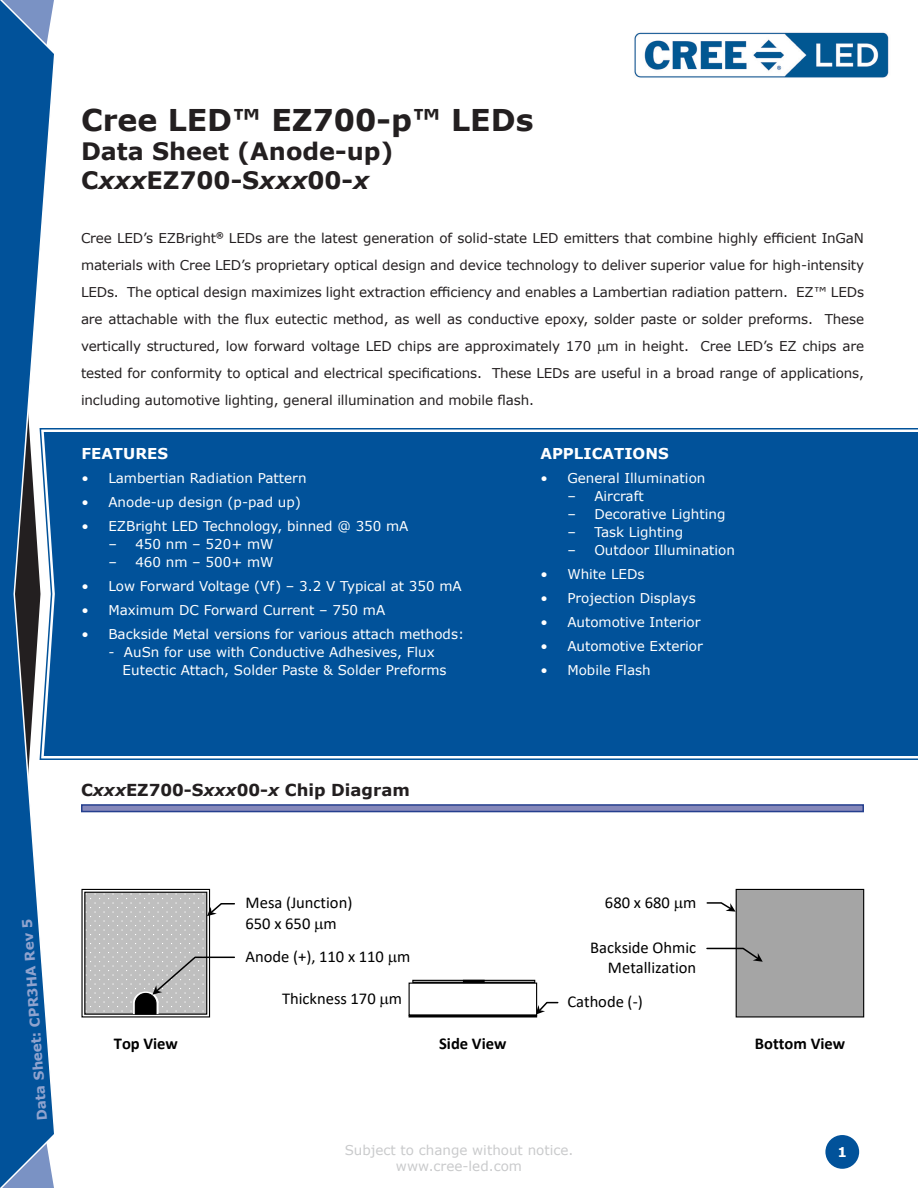
<style>
.page{position:relative;width:918px;height:1188px;background:#fff}
.page>*{position:absolute;margin:0;border:0;box-sizing:border-box;transform-origin:0 0}
.t1{font:700 30px "Verdana";color:#231f20}
.t2{font:700 24px "Verdana";color:#231f20}
.t3{font:16.5px/20.1px "Calibri";color:#000;text-align:right}
.t4{font:700 16.5px "Verdana";color:#231f20}
.t5{font:700 16.5px "Calibri";letter-spacing:-.005em;color:#000}
.t6{font:700 15px "Verdana";color:#fff}
.t7{font:13.5px/27px "Verdana";letter-spacing:-.01em;color:#231f20;text-align:justify}
.t8{font:13.5px/18px "Verdana";color:#fff}
.t9{font:13.5px "Verdana";color:#939598}
.t10{font:700 13.5px "Verdana";color:#90a3ce}
.t11{font:700 13.5px "Verdana";color:#fff}
.s1{font-style:italic}
</style>
<div class="page">
<img style="left:634px;top:32px;width:255px;height:46px">
<div style="left:825px;top:1135px;width:34px;height:34px;background:#01529a;border-radius:50%"></div>
<svg style="left:0;top:0;width:54px;height:1188px"></svg>
<svg style="left:39px;top:427px;width:879px;height:334px"></svg>
<div style="left:44px;top:432px;width:874px;height:324px;background:#01529a"></div>
<svg style="left:81px;top:804px;width:783px;height:8px;background:#6771ac"></svg>
<div style="left:736px;top:889px;width:128px;height:128px;background:#a5a5a5"></div>
<div style="left:736px;top:889px;width:128px;height:129px;border:1px solid #000"></div>
<svg style="left:706px;top:947px;width:57px;height:15px"></svg>
<svg style="left:537px;top:1001px;width:22px;height:14px"></svg>
<svg style="left:706px;top:901px;width:30px;height:11px"></svg>
<svg style="left:84px;top:891px;width:124px;height:65px"></svg>
<div style="left:81px;top:889px;width:129px;height:129px;border:1px solid #000"></div>
<div style="left:85px;top:892px;width:122px;height:122px;background:#bfbfbf"></div>
<div style="left:84px;top:892px;width:123px;height:123px;border:1px solid #000"></div>
<div style="left:409px;top:1015px;width:128px;height:3px;border:1px solid #000"></div>
<div style="left:412px;top:980px;width:123px;height:3px;border:1px solid #000"></div>
<div style="left:463px;top:980px;width:22px;height:3px;border:1px solid #000"></div>
<svg style="left:133px;top:956px;width:102px;height:59px"></svg>
<svg style="left:207px;top:902px;width:28px;height:14px"></svg>
<p class="t1" style="left:81px;top:99px;width:454px">Cree LED™ EZ700-p™ LEDs</p>
<p class="t2" style="left:81px;top:134px;width:314px">Data Sheet (Anode-up)</p>
<p class="t2" style="left:81px;top:163px;width:290px">C<span class="s1">xxx</span>EZ700-S<span class="s1">xxx</span>00-<span class="s1">x</span></p>
<p class="t7" style="left:81px;top:224px;width:785px">Cree LED’s EZBright<sup>®</sup> LEDs are the latest generation of solid-state LED emitters that combine highly efficient InGaN materials with Cree LED’s proprietary optical design and device technology to deliver superior value for high-intensity LEDs. The optical design maximizes light extraction efficiency and enables a Lambertian radiation pattern. EZ™ LEDs are attachable with the flux eutectic method, as well as conductive epoxy, solder paste or solder preforms. These vertically structured, low forward voltage LED chips are approximately 170 m in height. Cree LED’s EZ chips are tested for conformity to optical and electrical specifications. These LEDs are useful in a broad range of applications, including automotive lighting, general illumination and mobile flash.</p>
<p class="t6" style="left:81px;top:443px;width:88px">FEATURES</p>
<p class="t8" style="left:81px;top:469px;width:227px">• Lambertian Radiation Pattern</p>
<p class="t8" style="left:81px;top:493px;width:221px">• Anode-up design (p-pad up)</p>
<p class="t8" style="left:81px;top:517px;width:329px">• EZBright LED Technology, binned @ 350 mA</p>
<p class="t8" style="left:108px;top:535px;width:167px">– 450 nm – 520+ mW</p>
<p class="t8" style="left:108px;top:553px;width:167px">– 460 nm – 500+ mW</p>
<p class="t8" style="left:81px;top:577px;width:382px">• Low Forward Voltage (Vf) – 3.2 V Typical at 350 mA</p>
<p class="t8" style="left:81px;top:601px;width:305px">• Maximum DC Forward Current – 750 mA</p>
<p class="t8" style="left:81px;top:625px;width:384px">• Backside Metal versions for various attach methods:</p>
<p class="t8" style="left:123px;top:643px;width:325px;text-indent:-14px">- AuSn for use with Conductive Adhesives, Flux<br>Eutectic Attach, Solder Paste &amp; Solder Preforms</p>
<p class="t6" style="left:540px;top:443px;width:130px">APPLICATIONS</p>
<p class="t8" style="left:540px;top:469px;width:167px">• General Illumination</p>
<p class="t8" style="left:567px;top:487px;width:78px">– Aircraft</p>
<p class="t8" style="left:567px;top:505px;width:160px">– Decorative Lighting</p>
<p class="t8" style="left:567px;top:523px;width:117px">– Task Lighting</p>
<p class="t8" style="left:567px;top:541px;width:169px">– Outdoor Illumination</p>
<p class="t8" style="left:540px;top:565px;width:106px">• White LEDs</p>
<p class="t8" style="left:540px;top:589px;width:157px">• Projection Displays</p>
<p class="t8" style="left:540px;top:613px;width:162px">• Automotive Interior</p>
<p class="t8" style="left:540px;top:637px;width:164px">• Automotive Exterior</p>
<p class="t8" style="left:540px;top:661px;width:112px">• Mobile Flash</p>
<p class="t4" style="left:81px;top:778px;width:330px">C<span class="s1">xxx</span>EZ700-S<span class="s1">xxx</span>00-<span class="s1">x</span> Chip Diagram</p>
<p class="t10" style="left:32px;top:1121px;width:204px;rotate:-94deg">Data Sheet: CPR3HA Rev 5</p>
<p class="t3" style="left:246px;top:892px;width:108px;line-height:21px;text-align:left">Mesa (Junction)<br>650 x 650 m</p>
<p class="t3" style="left:246px;top:946px;width:166px">Anode (+), 110 x 110 m</p>
<p class="t3" style="left:282px;top:988px;width:122px">Thickness 170 m</p>
<p class="t3" style="left:605px;top:892px;width:93px">680 x 680 m</p>
<p class="t3" style="left:590px;top:937px;width:108px">Backside Ohmic<br>Metallization</p>
<p class="t3" style="left:567px;top:991px;width:77px">Cathode (-)</p>
<p class="t5" style="left:439px;top:1032px;width:69px">Side View</p>
<p class="t5" style="left:114px;top:1032px;width:66px">Top View</p>
<p class="t5" style="left:755px;top:1032px;width:92px">Bottom View</p>
<p class="t9" style="left:345px;top:1141px;width:230px">Subject to change without notice.</p>
<p class="t11" style="left:837px;top:1142px;width:11px">1</p>
<p class="t9" style="left:396px;top:1157px;width:128px">www.cree-led.com</p>
</div>
